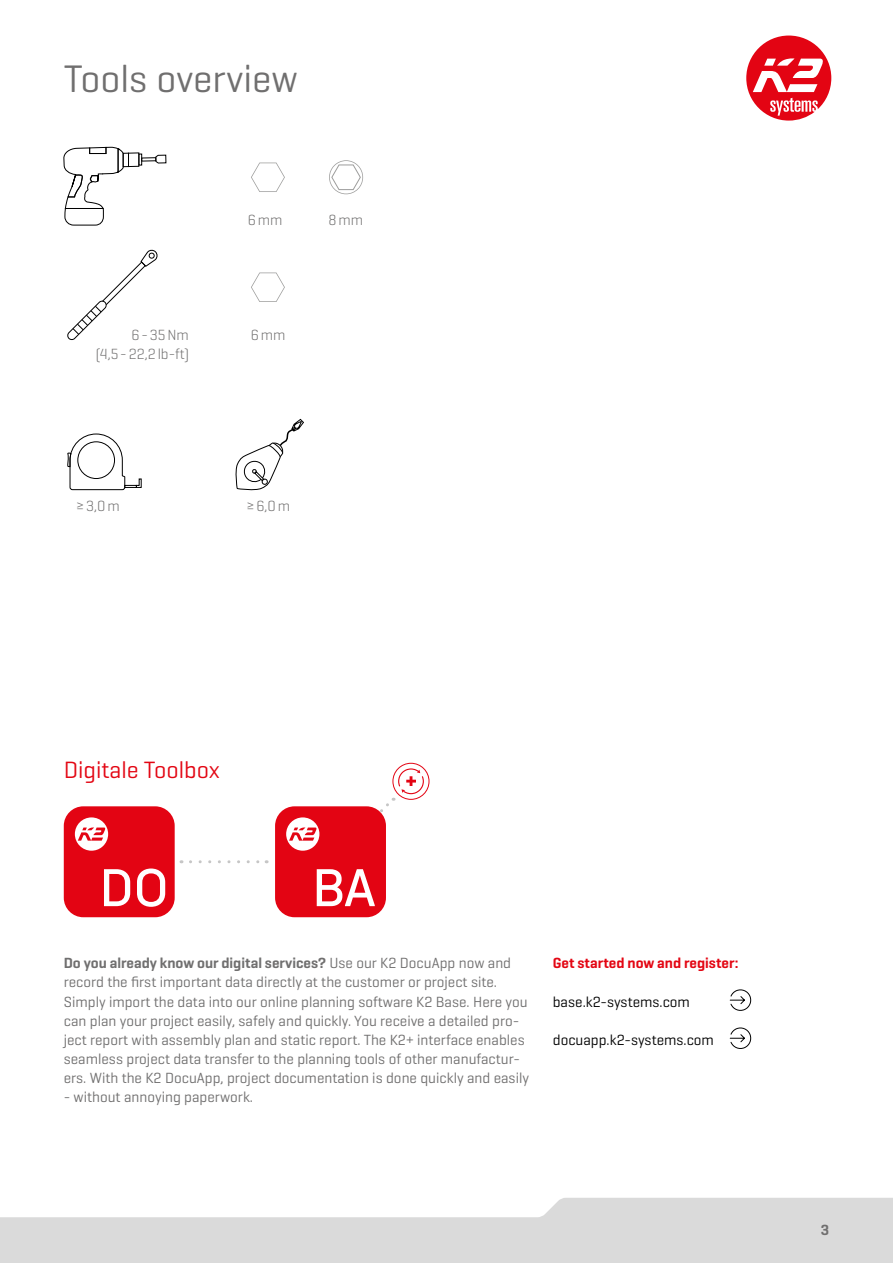
<style>
.page{position:relative;width:893px;height:1263px;background:#fff}
.page>*{position:absolute;margin:0;border:0;box-sizing:border-box;transform-origin:0 0}
.t1{font:56.4px "Halvar Mittelschrift TRY";color:#fff}
.t2{font:39px "K2 Geogrotesque";color:#706f6f}
.t3{font:24px "K2 Geogrotesque";color:#e30613}
.t4{font:15px/19px "K2 Geogrotesque";color:#706f6f}
.t5{font:15px "K2 Geogrotesque";color:#000}
.t6{font:300 15px/19px "K2 Geogrotesque";color:#706f6f;text-align:right}
.t7{font:600 15px "K2 Geogrotesque";color:#e30613}
.t8{font:600 15px "K2 Geogrotesque";color:#706f6f}
.s1{font-weight:600}
</style>
<div class="page">
<svg style="left:0;top:1198px;width:893px;height:65px;fill:#dadada"></svg>
<svg style="left:746px;top:36px;width:85px;height:85px"></svg>
<div style="left:64px;top:806px;width:111px;height:111px;background:#e30413;border-radius:19px"></div>
<svg style="left:75px;top:817px;width:33px;height:34px"></svg>
<div style="left:275px;top:806px;width:111px;height:111px;background:#e30413;border-radius:19px"></div>
<svg style="left:286px;top:817px;width:33px;height:34px"></svg>
<svg style="left:190px;top:860px;width:77px;height:3px"></svg>
<div style="left:393px;top:763px;width:36px;height:37px;border:1px solid #e30413;border-radius:50%"></div>
<svg style="left:376px;top:768px;width:48px;height:50px"></svg>
<div style="left:128px;top:153px;width:11px;height:14px;border:1px solid #000"></div>
<div style="left:123px;top:153px;width:6px;height:14px;border:1px solid #000"></div>
<svg style="left:138px;top:153px;width:4px;height:13px"></svg>
<svg style="left:63px;top:146px;width:61px;height:80px"></svg>
<svg style="left:155px;top:154px;width:12px;height:10px"></svg>
<svg style="left:67px;top:249px;width:91px;height:91px"></svg>
<svg style="left:235px;top:418px;width:69px;height:73px"></svg>
<svg style="left:67px;top:433px;width:75px;height:57px"></svg>
<svg style="left:329px;top:160px;width:34px;height:34px"></svg>
<svg style="left:251px;top:163px;width:34px;height:29px"></svg>
<svg style="left:251px;top:272px;width:34px;height:30px"></svg>
<svg style="left:729px;top:989px;width:23px;height:22px"></svg>
<svg style="left:729px;top:1027px;width:23px;height:22px"></svg>
<h2 class="t2" style="left:64px;top:54px;width:236px">Tools overview</h2>
<p class="t6" style="left:96px;top:325px;width:95px">6-35Nm (4,5-22,2lb-ft)</p>
<p class="t6" style="left:248px;top:210px;width:36px">6mm</p>
<p class="t6" style="left:251px;top:325px;width:36px">6mm</p>
<p class="t6" style="left:328px;top:210px;width:36px">8mm</p>
<p class="t6" style="left:76px;top:496px;width:45px">≥3,0m</p>
<p class="t6" style="left:246px;top:496px;width:45px">≥6,0m</p>
<h3 class="t3" style="left:64px;top:755px;width:158px">Digitale Toolbox</h3>
<h1 class="t1" style="left:100px;top:854px;width:70px">DO</h1>
<h1 class="t1" style="left:313px;top:854px;width:65px">BA</h1>
<p class="t4" style="left:64px;top:953px;width:467px"><span class="s1">Do you already know our digital services?</span> Use our K2 DocuApp now and record the first important data directly at the customer or project site.<br>Simply import the data into our online planning software K2 Base. Here you can plan your project easily, safely and quickly. You receive a detailed pro&shy;ject report with assembly plan and static report. The K2+ interface enables seamless project data transfer to the planning tools of other manufactur&shy;ers. With the K2 DocuApp, project documentation is done quickly and easily</p>
<p class="t4" style="left:64px;top:1087px;width:191px">- without annoying paperwork.</p>
<p class="t7" style="left:553px;top:954px;width:187px">Get started now and register:</p>
<p class="t5" style="left:553px;top:992px;width:139px">base.k2-systems.com</p>
<p class="t5" style="left:553px;top:1030px;width:163px">docuapp.k2-systems.com</p>
<p class="t8" style="left:821px;top:1221px;width:10px">3</p>
</div>
